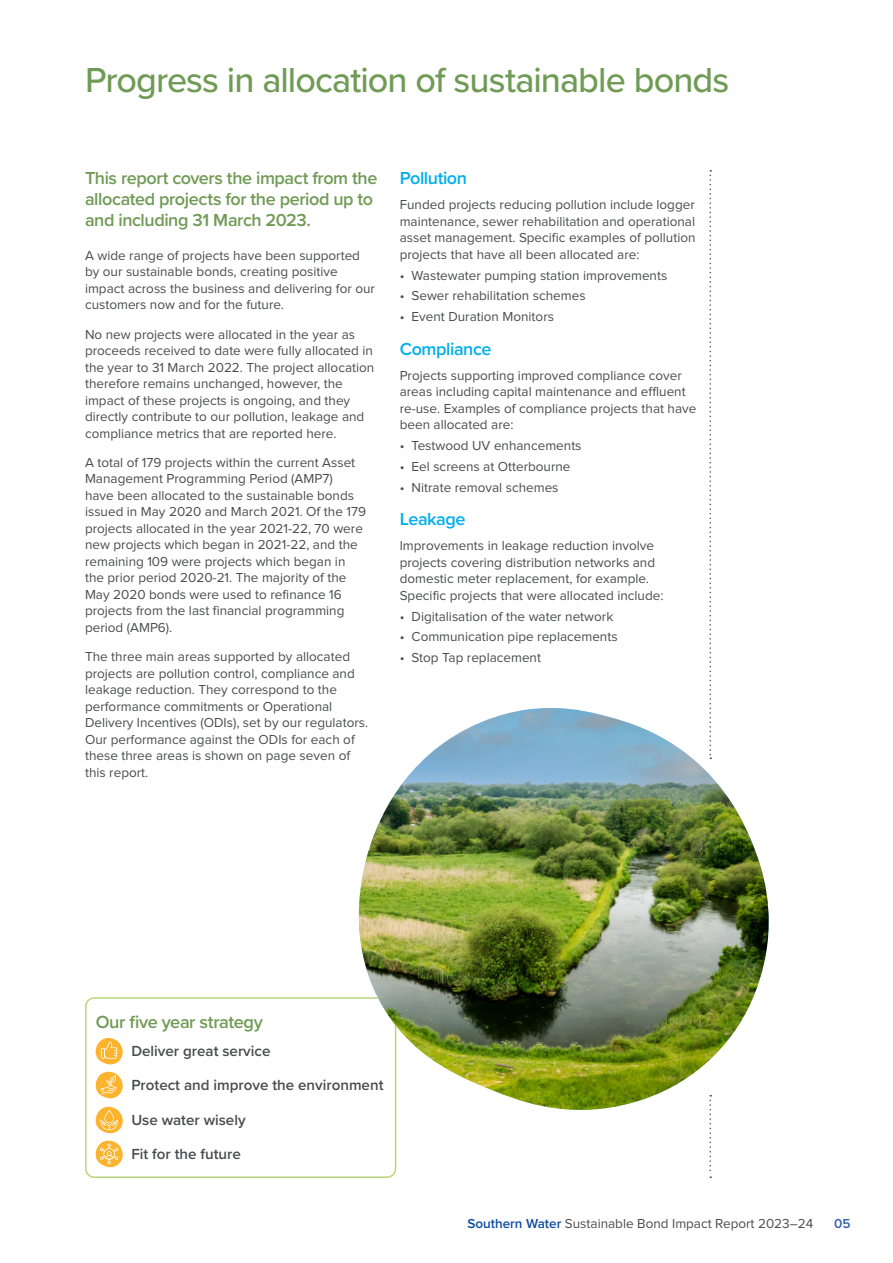
<style>
.page{position:relative;width:893px;height:1263px;background:#fff}
.page>*{position:absolute;margin:0;border:0;box-sizing:border-box;transform-origin:0 0}
.t1{font:500 36px "Proxima Nova";letter-spacing:-.025em;color:#709b55}
.intro{font:600 18.15px "Proxima Nova";letter-spacing:-.025em;color:#709b55}
.intro-2{font:600 18px/21px "Proxima Nova";letter-spacing:-.025em;color:#709b55}
.t2{font:600 18px "Proxima Nova";letter-spacing:-.025em;color:#00aeef}
.body{font:600 15.15px "Proxima Nova";color:#4b4c4d}
.body-2{font:13.5px/16.5px "Proxima Nova";color:#4b4c4d}
.t3{font:600 13.5px "Proxima Nova";color:#375fac}
.s1{font-weight:600;color:#0d4da1}
</style>
<div class="page">
<div style="left:85px;top:997px;width:311px;height:181px;border:2px solid #b8d778;border-radius:9px"></div>
<svg style="left:709px;top:170px;width:2px;height:538px"></svg>
<svg style="left:95px;top:1038px;width:28px;height:27px"></svg>
<svg style="left:95px;top:1071px;width:28px;height:28px"></svg>
<svg style="left:95px;top:1106px;width:28px;height:28px"></svg>
<svg style="left:95px;top:1140px;width:28px;height:27px"></svg>
<svg style="left:709px;top:1118px;width:2px;height:60px"></svg>
<img style="left:348px;top:708px;width:421px;height:408px">
<h1 class="t1" style="left:85px;top:53px;width:646px">Progress in allocation of sustainable bonds</h1>
<p class="intro-2" style="left:85px;top:167px;width:294px">This report covers the impact from the allocated projects for the period up to and including 31 March 2023.</p>
<p class="body-2" style="left:85px;top:248px;width:291px">A wide range of projects have been supported by our sustainable bonds, creating positive impact across the business and delivering for our customers now and for the future.</p>
<p class="body-2" style="left:85px;top:326px;width:291px">No new projects were allocated in the year as proceeds received to date were fully allocated in the year to 31 March 2022. The project allocation therefore remains unchanged, however, the impact of these projects is ongoing, and they directly contribute to our pollution, leakage and compliance metrics that are reported here.</p>
<p class="body-2" style="left:85px;top:455px;width:282px">A total of 179 projects within the current Asset Management Programming Period (AMP7)<br>have been allocated to the sustainable bonds issued in May 2020 and March 2021. Of the 179 projects allocated in the year 2021-22, 70 were new projects which began in 2021-22, and the remaining 109 were projects which began in the prior period 2020-21. The majority of the May 2020 bonds were used to refinance 16 projects from the last financial programming period (AMP6).</p>
<p class="body-2" style="left:85px;top:649px;width:285px">The three main areas supported by allocated projects are pollution control, compliance and leakage reduction. They correspond to the performance commitments or Operational Delivery Incentives (ODIs), set by our regulators.<br>Our performance against the ODIs for each of these three areas is shown on page seven of this report.</p>
<h2 class="t2" style="left:400px;top:165px;width:69px">Pollution</h2>
<p class="body-2" style="left:400px;top:197px;width:297px;text-align:justify">Funded projects reducing pollution include logger maintenance, sewer rehabilitation and operational asset management. Specific examples of pollution projects that have all been allocated are:</p>
<p class="body-2" style="left:400px;top:267px;width:269px">• Wastewater pumping station improvements</p>
<p class="body-2" style="left:400px;top:288px;width:187px">• Sewer rehabilitation schemes</p>
<p class="body-2" style="left:400px;top:309px;width:156px">• Event Duration Monitors</p>
<h2 class="t2" style="left:400px;top:335px;width:93px">Compliance</h2>
<p class="body-2" style="left:400px;top:368px;width:298px">Projects supporting improved compliance cover areas including capital maintenance and effluent re-use. Examples of compliance projects that have been allocated are:</p>
<p class="body-2" style="left:400px;top:438px;width:183px">• Testwood UV enhancements</p>
<p class="body-2" style="left:400px;top:459px;width:172px">• Eel screens at Otterbourne</p>
<p class="body-2" style="left:400px;top:479px;width:160px">• Nitrate removal schemes</p>
<h2 class="t2" style="left:400px;top:506px;width:67px">Leakage</h2>
<p class="body-2" style="left:400px;top:538px;width:265px">Improvements in leakage reduction involve projects covering distribution networks and domestic meter replacement, for example.<br>Specific projects that were allocated include:</p>
<p class="body-2" style="left:400px;top:608px;width:215px">• Digitalisation of the water network</p>
<p class="body-2" style="left:400px;top:629px;width:219px">• Communication pipe replacements</p>
<p class="body-2" style="left:400px;top:650px;width:143px">• Stop Tap replacement</p>
<p class="intro" style="left:96px;top:1008px;width:169px">Our five year strategy</p>
<p class="body" style="left:131px;top:1040px;width:141px">Deliver great service</p>
<p class="body" style="left:131px;top:1073px;width:254px">Protect and improve the environment</p>
<p class="body" style="left:131px;top:1108px;width:116px">Use water wisely</p>
<p class="body" style="left:131px;top:1142px;width:111px">Fit for the future</p>
<p class="body-2" style="left:467px;top:1215px;width:347px"><span class="s1">Southern Water</span> Sustainable Bond Impact Report 2023–24</p>
<p class="t3" style="left:834px;top:1213px;width:18px">05</p>
</div>
